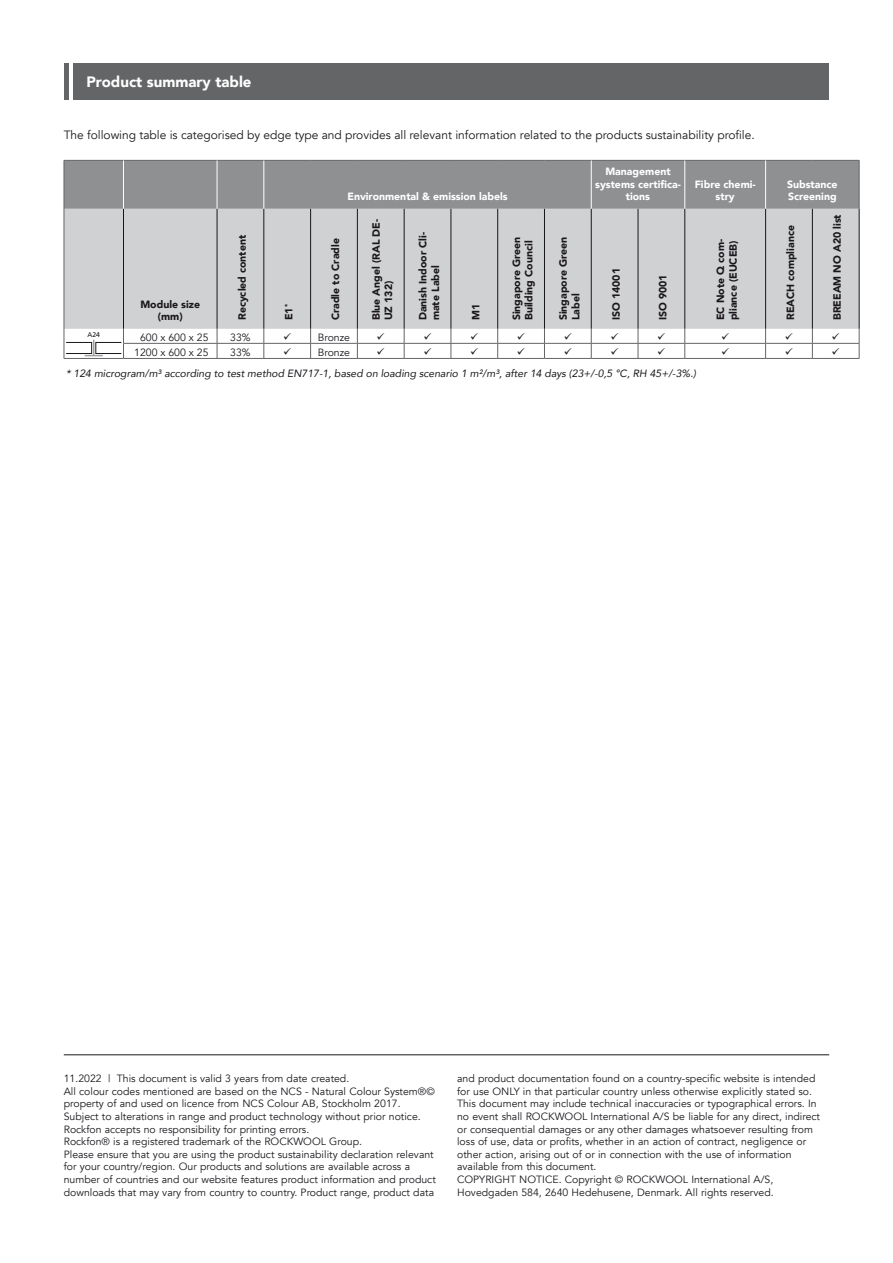
<style>
.page{position:relative;width:893px;height:1263px;background:#fff}
.page>*{position:absolute;margin:0;border:0;box-sizing:border-box;transform-origin:0 0}
.t1{font:900 15px "Avenir";color:#fff}
.t2{font:12px "Avenir";color:#1a171c}
.t3{font:10.5px/12.6px "Avenir";color:#1a171c}
.t4{font:900 10.5px/12.6px "Avenir";color:#1a171c}
.t5{font:italic 10.5px "Avenir";color:#1a171c}
.t6{font:900 10.5px/12.6px "Avenir";color:#fff;text-align:center}
.t7{font:6.9px "Frutiger";color:#1a171c}
</style>
<div class="page">
<hr style="left:64px;top:1054px;width:765px;height:1px;background:#1a171c">
<div style="left:74px;top:64px;width:755px;height:36px;background:#646567"></div>
<hr style="left:64px;top:64px;width:4px;height:36px;background:#646567">
<div style="left:65px;top:161px;width:794px;height:48px;background:#8f9092"></div>
<div style="left:65px;top:209px;width:794px;height:120px;background:#d0d1d2"></div>
<hr style="left:64px;top:161px;width:1px;height:48px;background:#646567">
<hr style="left:64px;top:160px;width:59px;height:1px;background:#646567">
<hr style="left:123px;top:160px;width:94px;height:1px;background:#646567">
<hr style="left:217px;top:160px;width:47px;height:1px;background:#646567">
<hr style="left:264px;top:160px;width:47px;height:1px;background:#646567">
<hr style="left:311px;top:160px;width:46px;height:1px;background:#646567">
<hr style="left:357px;top:160px;width:47px;height:1px;background:#646567">
<hr style="left:404px;top:160px;width:47px;height:1px;background:#646567">
<hr style="left:451px;top:160px;width:47px;height:1px;background:#646567">
<hr style="left:498px;top:160px;width:46px;height:1px;background:#646567">
<hr style="left:544px;top:160px;width:47px;height:1px;background:#646567">
<hr style="left:591px;top:160px;width:47px;height:1px;background:#646567">
<hr style="left:638px;top:160px;width:47px;height:1px;background:#646567">
<hr style="left:685px;top:160px;width:81px;height:1px;background:#646567">
<hr style="left:766px;top:160px;width:46px;height:1px;background:#646567">
<hr style="left:812px;top:160px;width:47px;height:1px;background:#646567">
<hr style="left:64px;top:209px;width:1px;height:120px;background:#646567">
<hr style="left:123px;top:161px;width:1px;height:48px;background:#fff">
<hr style="left:217px;top:161px;width:1px;height:48px;background:#fff">
<hr style="left:264px;top:161px;width:1px;height:48px;background:#fff">
<hr style="left:591px;top:161px;width:1px;height:48px;background:#fff">
<hr style="left:684px;top:161px;width:1px;height:48px;background:#fff">
<hr style="left:765px;top:161px;width:1px;height:48px;background:#fff">
<hr style="left:123px;top:209px;width:1px;height:120px;background:#1a171c">
<hr style="left:217px;top:209px;width:1px;height:120px;background:#1a171c">
<hr style="left:264px;top:209px;width:1px;height:120px;background:#1a171c">
<hr style="left:310px;top:209px;width:1px;height:120px;background:#1a171c">
<hr style="left:357px;top:209px;width:1px;height:120px;background:#1a171c">
<hr style="left:404px;top:209px;width:1px;height:120px;background:#1a171c">
<hr style="left:451px;top:209px;width:1px;height:120px;background:#1a171c">
<hr style="left:497px;top:209px;width:1px;height:120px;background:#1a171c">
<hr style="left:544px;top:209px;width:1px;height:120px;background:#1a171c">
<hr style="left:591px;top:209px;width:1px;height:120px;background:#1a171c">
<hr style="left:638px;top:209px;width:1px;height:120px;background:#1a171c">
<hr style="left:684px;top:209px;width:1px;height:120px;background:#1a171c">
<hr style="left:765px;top:209px;width:1px;height:120px;background:#1a171c">
<hr style="left:812px;top:209px;width:1px;height:120px;background:#1a171c">
<hr style="left:859px;top:209px;width:1px;height:120px;background:#1a171c">
<svg style="left:217px;top:329px;width:1px;height:29px"></svg>
<svg style="left:264px;top:329px;width:1px;height:29px"></svg>
<svg style="left:310px;top:329px;width:1px;height:29px"></svg>
<svg style="left:357px;top:329px;width:1px;height:29px"></svg>
<svg style="left:404px;top:329px;width:1px;height:29px"></svg>
<svg style="left:451px;top:329px;width:1px;height:29px"></svg>
<svg style="left:497px;top:329px;width:1px;height:29px"></svg>
<svg style="left:544px;top:329px;width:1px;height:29px"></svg>
<svg style="left:591px;top:329px;width:1px;height:29px"></svg>
<svg style="left:638px;top:329px;width:1px;height:29px"></svg>
<svg style="left:684px;top:329px;width:1px;height:29px"></svg>
<svg style="left:765px;top:329px;width:1px;height:29px"></svg>
<svg style="left:812px;top:329px;width:1px;height:29px"></svg>
<svg style="left:859px;top:329px;width:1px;height:29px"></svg>
<hr style="left:64px;top:358px;width:59px;height:1px;background:#646567">
<hr style="left:123px;top:358px;width:94px;height:1px;background:#646567">
<hr style="left:217px;top:358px;width:47px;height:1px;background:#646567">
<hr style="left:264px;top:358px;width:47px;height:1px;background:#646567">
<hr style="left:311px;top:358px;width:46px;height:1px;background:#646567">
<hr style="left:357px;top:358px;width:47px;height:1px;background:#646567">
<hr style="left:404px;top:358px;width:47px;height:1px;background:#646567">
<hr style="left:451px;top:358px;width:47px;height:1px;background:#646567">
<hr style="left:498px;top:358px;width:46px;height:1px;background:#646567">
<hr style="left:544px;top:358px;width:47px;height:1px;background:#646567">
<hr style="left:591px;top:358px;width:47px;height:1px;background:#646567">
<hr style="left:638px;top:358px;width:47px;height:1px;background:#646567">
<hr style="left:685px;top:358px;width:81px;height:1px;background:#646567">
<hr style="left:766px;top:358px;width:46px;height:1px;background:#646567">
<hr style="left:812px;top:358px;width:47px;height:1px;background:#646567">
<hr style="left:859px;top:161px;width:1px;height:48px;background:#646567">
<hr style="left:123px;top:343px;width:94px;height:1px;background:#646567">
<hr style="left:217px;top:343px;width:47px;height:1px;background:#646567">
<hr style="left:264px;top:343px;width:47px;height:1px;background:#646567">
<hr style="left:311px;top:343px;width:46px;height:1px;background:#646567">
<hr style="left:357px;top:343px;width:47px;height:1px;background:#646567">
<hr style="left:404px;top:343px;width:47px;height:1px;background:#646567">
<hr style="left:451px;top:343px;width:47px;height:1px;background:#646567">
<hr style="left:498px;top:343px;width:46px;height:1px;background:#646567">
<hr style="left:544px;top:343px;width:47px;height:1px;background:#646567">
<hr style="left:591px;top:343px;width:47px;height:1px;background:#646567">
<hr style="left:638px;top:343px;width:47px;height:1px;background:#646567">
<hr style="left:685px;top:343px;width:81px;height:1px;background:#646567">
<hr style="left:766px;top:343px;width:46px;height:1px;background:#646567">
<hr style="left:812px;top:343px;width:47px;height:1px;background:#646567">
<svg style="left:64px;top:329px;width:60px;height:29px"></svg>
<h1 class="t1" style="left:87px;top:69px;width:166px">Product summary table</h1>
<p class="t2" style="left:64px;top:128px;width:692px">The following table is categorised by edge type and provides all relevant information related to the products sustainability profile.</p>
<p class="t4" style="left:140px;top:297px;width:61px;text-align:center">Module size (mm)</p>
<p class="t4" style="left:235px;top:320px;width:87px;rotate:-90deg">Recycled content</p>
<p class="t4" style="left:282px;top:320px;width:17px;rotate:-90deg">E1<sup>*</sup></p>
<p class="t4" style="left:329px;top:320px;width:83px;rotate:-90deg">Cradle to Cradle</p>
<p class="t6" style="left:347px;top:190px;width:162px">Environmental &amp; emission labels</p>
<p class="t4" style="left:369px;top:320px;width:103px;rotate:-90deg">Blue Angel (RAL DE-<br>UZ 132)</p>
<p class="t4" style="left:416px;top:320px;width:90px;rotate:-90deg">Danish Indoor Cli&shy;mate Label</p>
<p class="t4" style="left:469px;top:320px;width:18px;rotate:-90deg">M1</p>
<p class="t4" style="left:510px;top:320px;width:85px;rotate:-90deg">Singapore Green<br>Building Council</p>
<p class="t4" style="left:557px;top:320px;width:85px;rotate:-90deg">Singapore Green<br>Label</p>
<p class="t6" style="left:595px;top:165px;width:87px">Management systems certifica&shy;tions</p>
<p class="t4" style="left:610px;top:320px;width:54px;rotate:-90deg">ISO 14001</p>
<p class="t4" style="left:656px;top:320px;width:47px;rotate:-90deg">ISO 9001</p>
<p class="t6" style="left:695px;top:177px;width:62px">Fibre chemi&shy;stry</p>
<p class="t6" style="left:787px;top:177px;width:52px;text-align:left">Substance<br>Screening</p>
<p class="t4" style="left:714px;top:320px;width:83px;rotate:-90deg">EC Note Q com&shy;pliance (EUCEB)</p>
<p class="t4" style="left:784px;top:320px;width:96px;rotate:-90deg">REACH compliance</p>
<p class="t4" style="left:831px;top:320px;width:107px;rotate:-90deg">BREEAM NO A20 list</p>
<p class="t7" style="left:87px;top:330px;width:14px">A24</p>
<p class="t3" style="left:140px;top:331px;width:70px">600 x 600 x 25</p>
<p class="t3" style="left:230px;top:331px;width:22px">33%</p>
<p class="t3" style="left:318px;top:331px;width:34px">Bronze</p>
<p class="t3" style="left:134px;top:346px;width:76px">1200 x 600 x 25</p>
<p class="t3" style="left:230px;top:346px;width:22px">33%</p>
<p class="t3" style="left:318px;top:346px;width:34px">Bronze</p>
<p class="t5" style="left:66px;top:367px;width:632px">* 124 microgram/m³ according to test method EN717-1, based on loading scenario 1 m²/m³, after 14 days (23+/-0,5 °C, RH 45+/-3%.)</p>
<p class="t3" style="left:64px;top:1072px;width:374px">11.2022 | This document is valid 3 years from date created.<br>All colour codes mentioned are based on the NCS - Natural Colour System®© property of and used on licence from NCS Colour AB, Stockholm 2017.<br>Subject to alterations in range and product technology without prior notice.<br>Rockfon accepts no responsibility for printing errors.<br>Rockfon® is a registered trademark of the ROCKWOOL Group.<br>Please ensure that you are using the product sustainability declaration relevant for your country/region. Our products and solutions are available across a number of countries and our website features product information and product downloads that may vary from country to country. Product range, product data</p>
<p class="t3" style="left:457px;top:1072px;width:364px">and product documentation found on a country-specific website is intended for use ONLY in that particular country unless otherwise explicitly stated so.<br>This document may include technical inaccuracies or typographical errors. In no event shall ROCKWOOL International A/S be liable for any direct, indirect or consequential damages or any other damages whatsoever resulting from loss of use, data or profits, whether in an action of contract, negligence or other action, arising out of or in connection with the use of information available from this document.<br>COPYRIGHT NOTICE. Copyright © ROCKWOOL International A/S, Hovedgaden 584, 2640 Hedehusene, Denmark. All rights reserved.</p>
</div>
